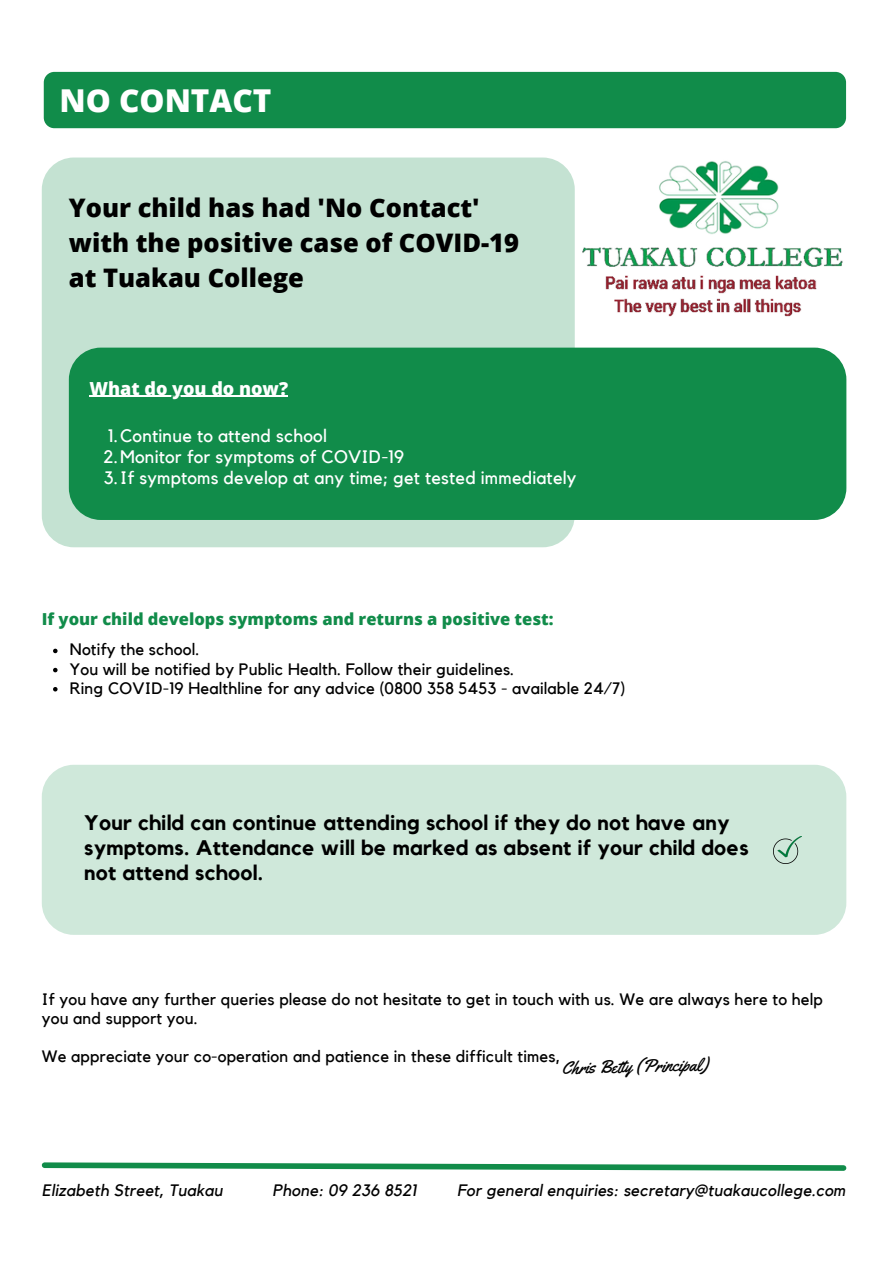
<style>
.page{position:relative;width:894px;height:1264px;background:#fff}
.page>*{position:absolute;margin:0;border:0;box-sizing:border-box;transform-origin:0 0}
.t1{font:800 31.5px "Open Sans";color:#fff}
.t2{font:800 25.5px/35px "Open Sans";color:#000}
.t3{font:700 21px/24.8px "Kollektif";letter-spacing:.01em;color:#000}
.t4{font:18px "Kollektif";letter-spacing:.01em;color:#fff}
.t5{font:18px "Yellowtail";color:#000}
.t6{font:800 18px "Open Sans";color:#fff}
.t7{font:16.5px/19.2px "Kollektif";letter-spacing:.01em;color:#000}
.t8{font:italic 16.5px "Kollektif";letter-spacing:.01em;color:#000}
.t9{font:800 16.5px "Open Sans";color:#118c4a}
</style>
<div class="page">
<div style="left:42px;top:157px;width:532px;height:390px;background:#c4e2d2;border-radius:32px"></div>
<img style="left:574px;top:242px;width:269px;height:30px">
<div style="left:69px;top:347px;width:777px;height:173px;background:#118c4a;border-radius:32px"></div>
<hr style="left:89px;top:396px;width:199px;height:1px;background:#fff">
<img style="left:604px;top:271px;width:212px;height:23px">
<img style="left:614px;top:298px;width:188px;height:19px">
<svg style="left:53px;top:648px;width:5px;height:5px"></svg>
<svg style="left:53px;top:668px;width:5px;height:4px"></svg>
<svg style="left:53px;top:687px;width:5px;height:4px"></svg>
<img style="left:659px;top:161px;width:120px;height:73px">
<div style="left:42px;top:764px;width:804px;height:170px;background:#cfe8da;border-radius:32px"></div>
<svg style="left:41px;top:1162px;width:806px;height:9px"></svg>
<img style="left:773px;top:836px;width:28px;height:27px">
<div style="left:44px;top:72px;width:801px;height:56px;background:#118c4a;border-radius:11px"></div>
<p class="t1" style="left:59px;top:78px;width:213px">NO CONTACT</p>
<p class="t2" style="left:69px;top:190px;width:451px">Your child has had 'No Contact' with the positive case of COVID-19 at Tuakau College</p>
<p class="t6" style="left:89px;top:375px;width:200px">What do you do now?</p>
<p class="t4" style="left:108px;top:427px;width:220px">1.Continue to attend school</p>
<p class="t4" style="left:104px;top:448px;width:302px">2.Monitor for symptoms of COVID-19</p>
<p class="t4" style="left:104px;top:470px;width:474px">3.If symptoms develop at any time; get tested immediately</p>
<p class="t9" style="left:42px;top:607px;width:513px">If your child develops symptoms and returns a positive test:</p>
<p class="t7" style="left:70px;top:640px;width:131px">Notify the school.</p>
<p class="t7" style="left:70px;top:660px;width:446px">You will be notified by Public Health. Follow their guidelines.</p>
<p class="t7" style="left:70px;top:679px;width:557px">Ring COVID-19 Healthline for any advice (0800 358 5453 - available 24/7)</p>
<p class="t3" style="left:84px;top:811px;width:665px">Your child can continue attending school if they do not have any symptoms. Attendance will be marked as absent if your child does</p>
<p class="t3" style="left:84px;top:861px;width:180px">not attend school.</p>
<p class="t7" style="left:42px;top:989px;width:782px">If you have any further queries please do not hesitate to get in touch with us. We are always here to help you and support you.</p>
<p class="t7" style="left:42px;top:1047px;width:520px">We appreciate your co-operation and patience in these difficult times,</p>
<p class="t5" style="left:561px;top:1055px;width:148px;rotate:-1deg">Chris Betty (Principal)</p>
<p class="t8" style="left:42px;top:1183px;width:182px">Elizabeth Street, Tuakau</p>
<p class="t8" style="left:272px;top:1183px;width:145px">Phone: 09 236 8521</p>
<p class="t8" style="left:457px;top:1183px;width:390px">For general enquiries: secretary@tuakaucollege.com</p>
</div>
